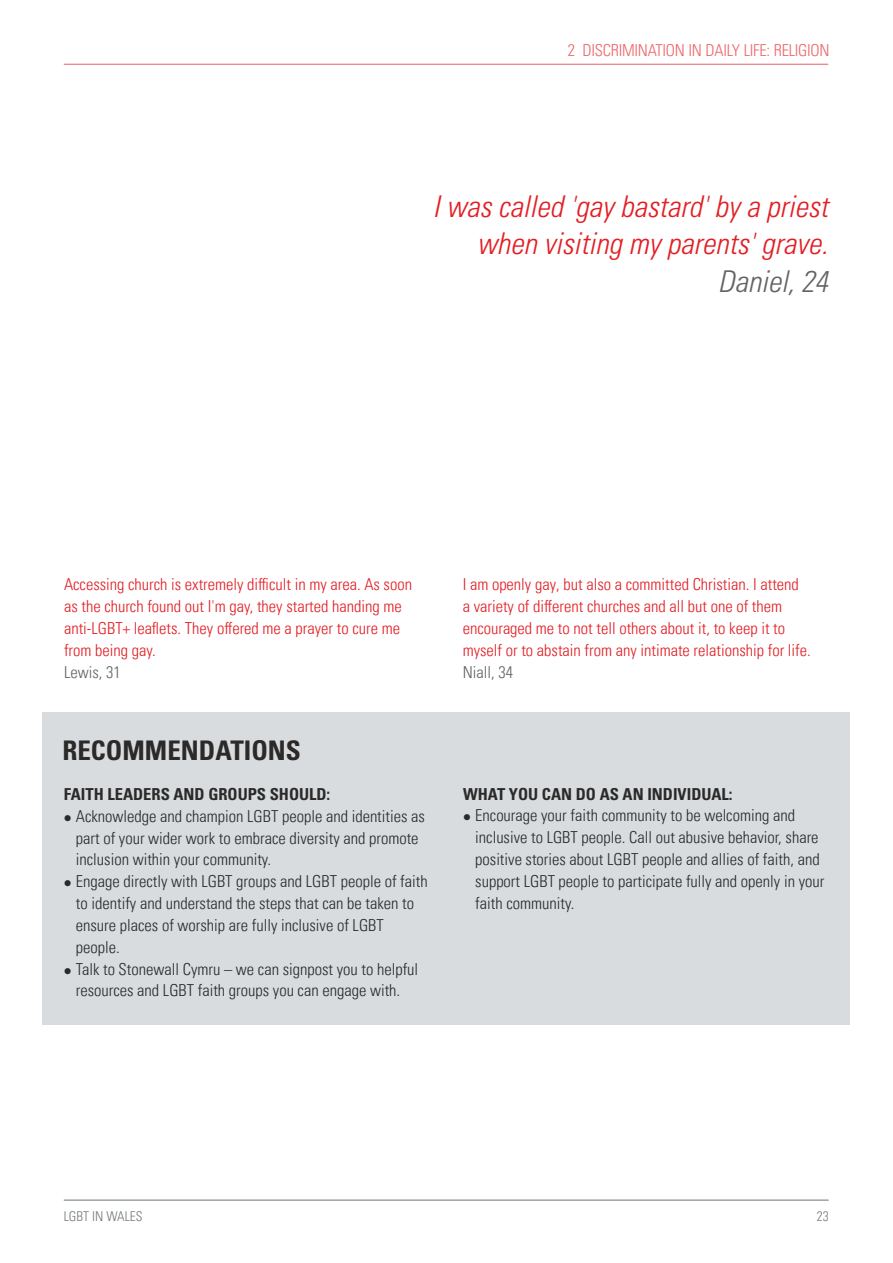
<style>
.page{position:relative;width:893px;height:1263px;background:#fff}
.page>*{position:absolute;margin:0;border:0;box-sizing:border-box;transform-origin:0 0}
.t1{font:italic 300 condensed 30px/37.2px "Univers LT Pro";color:#e31e24;text-align:right}
.t2{font:italic 300 condensed 30px "Univers LT Pro";color:#636363}
.t3{font:700 condensed 27px "Univers LT Pro";color:#2b2a29}
.t4{font:300 condensed 16.5px/21.9px "Univers LT Pro";color:#2b2a29}
.t5{font:300 condensed 16.5px/21.9px "Univers LT Pro";color:#e31e24}
.t6{font:700 condensed 16.5px "Univers LT Pro";color:#2b2a29}
.t7{font:300 condensed 16.5px "Univers LT Pro";letter-spacing:-.02em;color:#ec676b}
.t8{font:300 condensed 16.5px "Univers LT Pro";color:#636363}
.t9{font:300 condensed 13.5px "Univers LT Pro";color:#747a7d}
</style>
<div class="page">
<div style="left:42px;top:712px;width:808px;height:313px;background:#d8dcdf"></div>
<hr style="left:64px;top:1199px;width:765px;height:1px;background:#747a7d">
<hr style="left:64px;top:64px;width:764px;height:1px;background:#ec676b">
<p class="t7" style="left:568px;top:44px;width:263px">2 DISCRIMINATION IN DAILY LIFE: RELIGION</p>
<h1 class="t1" style="left:433px;top:192px;width:397px">I was called 'gay bastard' by a priest when visiting my parents' grave.</h1>
<h1 class="t2" style="left:718px;top:270px;width:111px">Daniel, 24</h1>
<p class="t5" style="left:64px;top:576px;width:349px">Accessing church is extremely difficult in my area. As soon as the church found out I'm gay, they started handing me anti-LGBT+ leaflets. They offered me a prayer to cure me from being gay.</p>
<p class="t8" style="left:64px;top:666px;width:58px">Lewis, 31</p>
<h2 class="t3" style="left:62px;top:740px;width:240px">RECOMMENDATIONS</h2>
<p class="t6" style="left:64px;top:788px;width:268px">FAITH LEADERS AND GROUPS SHOULD:</p>
<p class="t4" style="left:76px;top:807px;width:351px;text-indent:-12px">● Acknowledge and champion LGBT people and identities as part of your wider work to embrace diversity and promote inclusion within your community.</p>
<p class="t4" style="left:76px;top:872px;width:353px;text-indent:-12px">● Engage directly with LGBT groups and LGBT people of faith to identify and understand the steps that can be taken to ensure places of worship are fully inclusive of LGBT people.</p>
<p class="t4" style="left:64px;top:960px;width:356px;text-align:center">● Talk to Stonewall Cymru – we can signpost you to helpful resources and LGBT faith groups you can engage with.</p>
<p class="t5" style="left:463px;top:576px;width:350px">I am openly gay, but also a committed Christian. I attend<br>a variety of different churches and all but one of them encouraged me to not tell others about it, to keep it to myself or to abstain from any intimate relationship for life.</p>
<p class="t8" style="left:463px;top:666px;width:52px">Niall, 34</p>
<p class="t6" style="left:463px;top:788px;width:271px">WHAT YOU CAN DO AS AN INDIVIDUAL:</p>
<p class="t4" style="left:475px;top:807px;width:351px;text-indent:-12px">● Encourage your faith community to be welcoming and inclusive to LGBT people. Call out abusive behavior, share positive stories about LGBT people and allies of faith, and support LGBT people to participate fully and openly in your faith community.</p>
<p class="t9" style="left:64px;top:1211px;width:80px">LGBT IN WALES</p>
<p class="t9" style="left:817px;top:1211px;width:13px">23</p>
</div>
